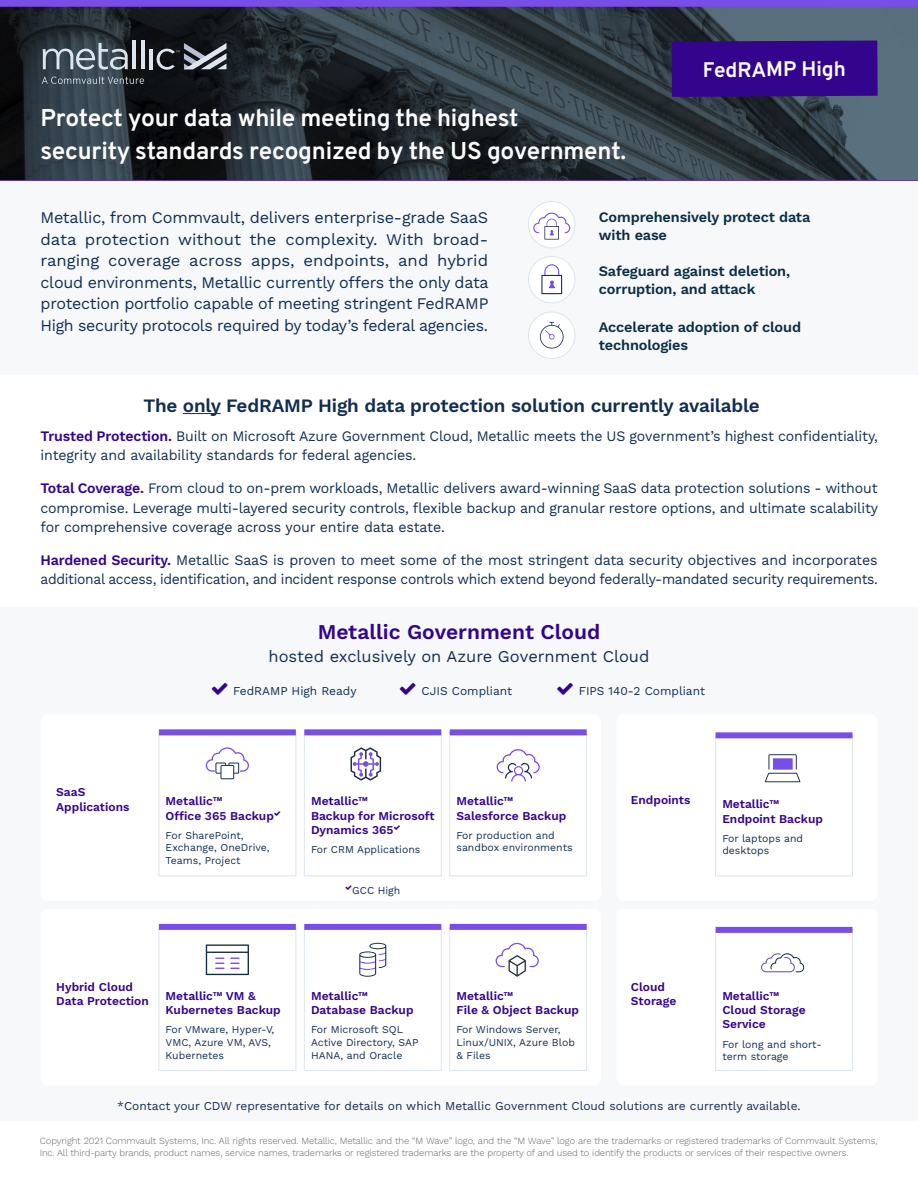
<style>
.page{position:relative;width:918px;height:1188px;background:#fff}
.page>*{position:absolute;margin:0;border:0;box-sizing:border-box;transform-origin:0 0}
.t1{font:700 24.3px/32.4px "Overpass";letter-spacing:-.01em;color:#fff}
.t2{font:600 21px "Work Sans";color:#33058d}
.t3{font:700 21px "Overpass";letter-spacing:-.01em;color:#fff}
.t4{font:600 18.9px "Work Sans";letter-spacing:-.01em;color:#112e52}
.t5{font:16.5px "Work Sans";color:#132e53}
.t6{font:16.2px/21.6px "Work Sans";letter-spacing:-.02em;color:#112e52;text-align:justify}
.t7{font:14.55px/19.4px "Work Sans";letter-spacing:-.01em;color:#112e52}
.t8{font:600 14.55px/18px "Work Sans";letter-spacing:-.01em;color:#0b2e44}
.t9{font:600 12px/14.4px "Work Sans";color:#33058d}
.t10{font:12px "Work Sans";color:#132e53}
.t11{font:10.5px/12.6px "Work Sans";color:#132e53}
.t12{font:300 9.45px/12px "Work Sans";letter-spacing:-.01em;color:#5f6469}
.s1{font-weight:600;color:#33058d}
</style>
<div class="page">
<div style="left:0;top:608px;width:918px;height:513px;background:#f6f8fa"></div>
<img style="left:0;top:7px;width:918px;height:173px">
<svg style="left:42px;top:76px;width:102px;height:8px"></svg>
<hr style="left:133px;top:41px;width:3px;height:28px;background:#dde6ee">
<hr style="left:141px;top:41px;width:3px;height:28px;background:#dde6ee">
<hr style="left:150px;top:49px;width:3px;height:20px;background:#dde6ee">
<svg style="left:43px;top:43px;width:85px;height:27px;background:#65717a"></svg>
<svg style="left:157px;top:43px;width:69px;height:27px;background:#555a60"></svg>
<div style="left:0;top:180px;width:918px;height:195px;background:#f6f8fa"></div>
<hr style="left:183px;top:413px;width:38px;height:1px;background:#112e52">
<div style="left:0;top:0;width:918px;height:7px;background:#794de8"></div>
<div style="left:672px;top:41px;width:206px;height:56px;background:#33058d"></div>
<div style="left:528px;top:201px;width:47px;height:47px;background:#fff;border-radius:50%"></div>
<div style="left:528px;top:201px;width:47px;height:47px;border:1px solid #dde5ed;border-radius:50%"></div>
<div style="left:528px;top:256px;width:47px;height:47px;background:#fff;border-radius:50%"></div>
<div style="left:528px;top:256px;width:47px;height:47px;border:1px solid #dde5ed;border-radius:50%"></div>
<div style="left:528px;top:312px;width:47px;height:46px;background:#fff;border-radius:50%"></div>
<div style="left:528px;top:312px;width:47px;height:47px;border:1px solid #dde5ed;border-radius:50%"></div>
<svg style="left:541px;top:264px;width:21px;height:30px"></svg>
<svg style="left:540px;top:322px;width:24px;height:27px"></svg>
<svg style="left:533px;top:213px;width:37px;height:27px"></svg>
<div style="left:41px;top:714px;width:560px;height:187px;background:#fff;border-radius:7px"></div>
<div style="left:41px;top:909px;width:560px;height:176px;background:#fff;border-radius:7px"></div>
<div style="left:616px;top:714px;width:262px;height:187px;background:#fff;border-radius:7px"></div>
<div style="left:616px;top:909px;width:262px;height:176px;background:#fff;border-radius:7px"></div>
<div style="left:159px;top:927px;width:137px;height:144px;background:#fff;border:1px solid #dde5ed"></div>
<div style="left:304px;top:732px;width:138px;height:144px;background:#fff;border:1px solid #dde5ed"></div>
<div style="left:159px;top:732px;width:137px;height:144px;background:#fff;border:1px solid #dde5ed"></div>
<div style="left:304px;top:927px;width:138px;height:144px;background:#fff;border:1px solid #dde5ed"></div>
<div style="left:449px;top:732px;width:138px;height:144px;background:#fff;border:1px solid #dde5ed"></div>
<div style="left:449px;top:927px;width:138px;height:144px;background:#fff;border:1px solid #dde5ed"></div>
<div style="left:715px;top:735px;width:138px;height:141px;background:#fff;border:1px solid #dde5ed"></div>
<div style="left:715px;top:930px;width:138px;height:141px;background:#fff;border:1px solid #dde5ed"></div>
<div style="left:159px;top:924px;width:137px;height:6px;background:#794de8"></div>
<div style="left:304px;top:729px;width:137px;height:6px;background:#794de8"></div>
<div style="left:159px;top:729px;width:137px;height:6px;background:#794de8"></div>
<div style="left:304px;top:924px;width:137px;height:6px;background:#794de8"></div>
<div style="left:450px;top:729px;width:137px;height:6px;background:#794de8"></div>
<div style="left:450px;top:924px;width:137px;height:6px;background:#794de8"></div>
<div style="left:716px;top:732px;width:137px;height:6px;background:#794de8"></div>
<div style="left:716px;top:927px;width:137px;height:6px;background:#794de8"></div>
<svg style="left:359px;top:943px;width:27px;height:34px"></svg>
<svg style="left:206px;top:944px;width:43px;height:31px"></svg>
<svg style="left:496px;top:943px;width:43px;height:34px"></svg>
<div style="left:221px;top:765px;width:13px;height:14px;border:1px solid #192d42"></div>
<svg style="left:206px;top:747px;width:43px;height:27px"></svg>
<svg style="left:497px;top:749px;width:43px;height:32px"></svg>
<svg style="left:765px;top:754px;width:35px;height:28px"></svg>
<svg style="left:351px;top:747px;width:30px;height:34px"></svg>
<svg style="left:761px;top:953px;width:43px;height:19px"></svg>
<h1 class="t1" style="left:40px;top:102px;width:587px">Protect your data while meeting the highest<br>security standards recognized by the US government.</h1>
<h2 class="t3" style="left:703px;top:56px;width:145px">FedRAMP High</h2>
<p class="t6" style="left:40px;top:206px;width:450px">Metallic, from Commvault, delivers enterprise-grade SaaS data protection without the complexity. With broad&shy;ranging coverage across apps, endpoints, and hybrid cloud environments, Metallic currently offers the only data protection portfolio capable of meeting stringent FedRAMP High security protocols required by today’s federal agencies.</p>
<p class="t8" style="left:599px;top:207px;width:213px">Comprehensively protect data with ease</p>
<p class="t8" style="left:599px;top:261px;width:193px">Safeguard against deletion, corruption, and attack</p>
<p class="t8" style="left:599px;top:318px;width:204px">Accelerate adoption of cloud technologies</p>
<p class="t4" style="left:143px;top:391px;width:618px">The only FedRAMP High data protection solution currently available</p>
<p class="t7" style="left:40px;top:426px;width:839px"><span class="s1">Trusted Protection.</span> Built on Microsoft Azure Government Cloud, Metallic meets the US government’s highest confidentiality, integrity and availability standards for federal agencies.</p>
<p class="t7" style="left:40px;top:478px;width:839px;text-align:justify"><span class="s1">Total Coverage.</span> From cloud to on-prem workloads, Metallic delivers award-winning SaaS data protection solutions - without compromise. Leverage multi-layered security controls, flexible backup and granular restore options, and ultimate scalability for comprehensive coverage across your entire data estate.</p>
<p class="t7" style="left:40px;top:550px;width:839px"><span class="s1">Hardened Security.</span> Metallic SaaS is proven to meet some of the most stringent data security objectives and incorporates additional access, identification, and incident response controls which extend beyond federally-mandated security requirements.</p>
<h2 class="t2" style="left:318px;top:616px;width:284px">Metallic Government Cloud</h2>
<p class="t5" style="left:268px;top:644px;width:383px">hosted exclusively on Azure Government Cloud</p>
<p class="t10" style="left:233px;top:682px;width:125px">FedRAMP High Ready</p>
<p class="t10" style="left:421px;top:682px;width:92px">CJIS Compliant</p>
<p class="t10" style="left:579px;top:682px;width:128px">FIPS 140-2 Compliant</p>
<p class="t9" style="left:56px;top:785px;width:75px">SaaS<br>Applications</p>
<p class="t9" style="left:166px;top:793px;width:110px">Metallic™<br>Office 365 Backup</p>
<p class="t11" style="left:166px;top:829px;width:106px">For SharePoint,<br>Exchange, OneDrive,<br>Teams, Project</p>
<p class="t9" style="left:311px;top:793px;width:125px">Metallic™<br>Backup for Microsoft<br>Dynamics 365</p>
<p class="t11" style="left:311px;top:843px;width:111px">For CRM Applications</p>
<p class="t11" style="left:352px;top:884px;width:50px">GCC High</p>
<p class="t9" style="left:456px;top:793px;width:111px">Metallic™<br>Salesforce Backup</p>
<p class="t11" style="left:456px;top:829px;width:118px">For production and sandbox environments</p>
<p class="t9" style="left:56px;top:979px;width:94px">Hybrid Cloud<br>Data Protection</p>
<p class="t9" style="left:166px;top:988px;width:117px">Metallic™ VM &amp;<br>Kubernetes Backup</p>
<p class="t11" style="left:166px;top:1023px;width:110px">For VMware, Hyper-V,<br>VMC, Azure VM, AVS,<br>Kubernetes</p>
<p class="t9" style="left:311px;top:988px;width:104px">Metallic™<br>Database Backup</p>
<p class="t11" style="left:311px;top:1023px;width:109px">For Microsoft SQL<br>Active Directory, SAP<br>HANA, and Oracle</p>
<p class="t9" style="left:456px;top:988px;width:124px">Metallic™<br>File &amp; Object Backup</p>
<p class="t11" style="left:456px;top:1023px;width:120px">For Windows Server,<br>Linux/UNIX, Azure Blob &amp; Files</p>
<p class="t9" style="left:631px;top:792px;width:61px">Endpoints</p>
<p class="t9" style="left:722px;top:796px;width:102px">Metallic™<br>Endpoint Backup</p>
<p class="t11" style="left:722px;top:832px;width:82px">For laptops and desktops</p>
<p class="t9" style="left:631px;top:979px;width:47px">Cloud<br>Storage</p>
<p class="t9" style="left:722px;top:988px;width:85px">Metallic™<br>Cloud Storage<br>Service</p>
<p class="t11" style="left:722px;top:1037px;width:101px">For long and short&shy;term storage</p>
<p class="t10" style="left:117px;top:1096px;width:685px">*Contact your CDW representative for details on which Metallic Government Cloud solutions are currently available.</p>
<p class="t12" style="left:40px;top:1135px;width:839px">Copyright 2021 Commvault Systems, Inc. All rights reserved. Metallic, Metallic and the “M Wave” logo, and the “M Wave” logo are the trademarks or registered trademarks of Commvault Systems,<br>Inc. All third-party brands, product names, service names, trademarks or registered trademarks are the property of and used to identify the products or services of their respective owners.</p>
</div>
